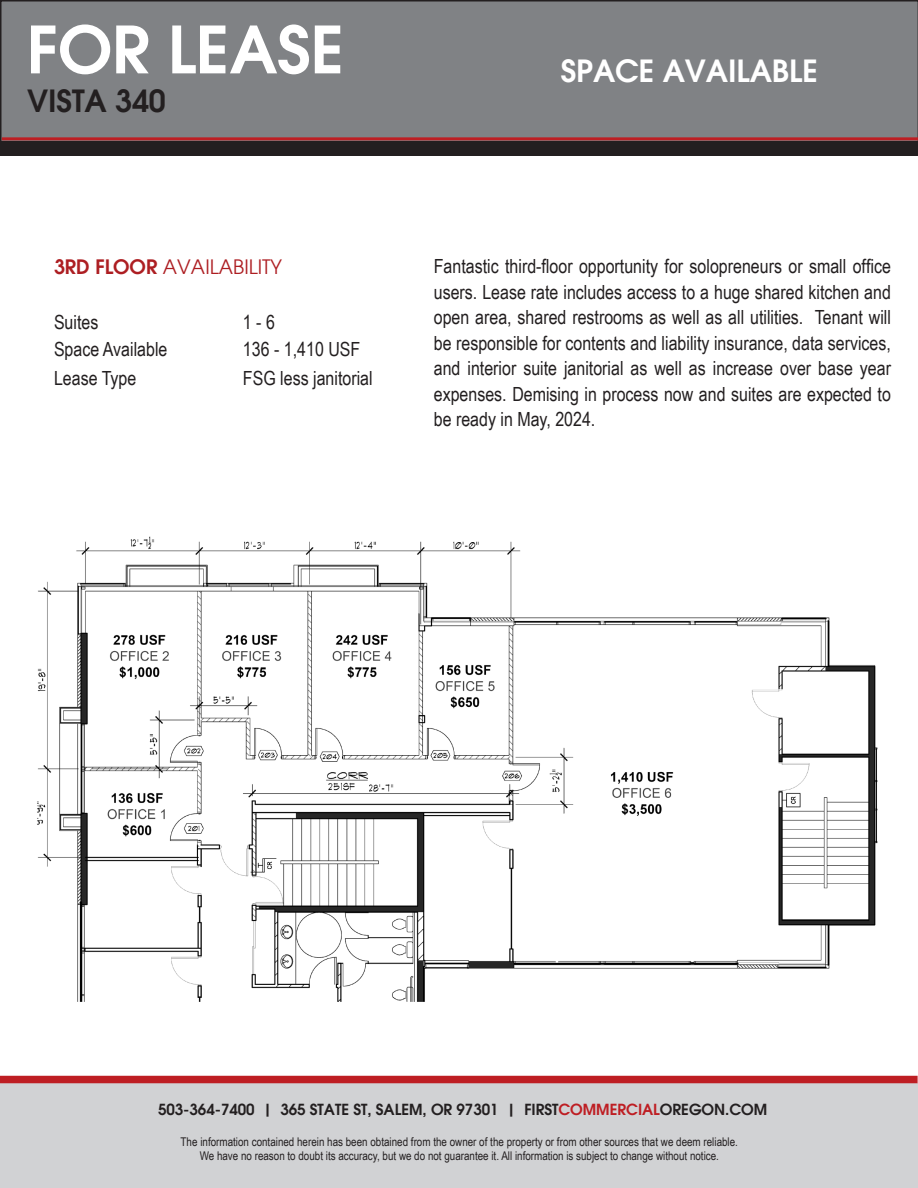
<style>
.page{position:relative;width:918px;height:1188px;background:#fff}
.page>*{position:absolute;margin:0;border:0;box-sizing:border-box;transform-origin:0 0}
.t1{font:600 64.5px "Avant Garde";color:#fff}
.t2{font:600 30px "Avant Garde";color:#fff}
.t3{font:600 30px "Avant Garde";color:#231f20}
.t4{font:19.5px/25.5px "Arial Narrow";color:#231f20;text-align:justify}
.t5{font:19.5px "Avant Garde";color:#ad1e22}
.t6{font:600 15px "Avant Garde";color:#231f20}
.t7{font:12px "Arial Narrow";color:#231f20}
.s1{font-weight:600}
.s2{color:#be1e23}
</style>
<div class="page">
<div style="left:0;top:0;width:918px;height:141px;background:#808285"></div>
<div style="left:0;top:141px;width:918px;height:15px;background:#231f20"></div>
<hr style="left:2px;top:137px;width:916px;height:3px;background:#be1e23">
<div style="left:0;top:1083px;width:918px;height:105px;background:#d1d2d4"></div>
<div style="left:0;top:1076px;width:918px;height:7px;background:#be1e23"></div>
<img style="left:37px;top:536px;width:841px;height:466px">
<p class="t1" style="left:27px;top:8px;width:319px">FOR LEASE</p>
<p class="t3" style="left:27px;top:82px;width:140px">VISTA 340</p>
<p class="t5" style="left:54px;top:255px;width:230px"><span class="s1">3RD FLOOR</span> AVAILABILITY</p>
<p class="t4" style="left:54px;top:309px;width:46px">Suites</p>
<p class="t4" style="left:243px;top:309px;width:33px">1 - 6</p>
<p class="t4" style="left:54px;top:336px;width:115px">Space Available</p>
<p class="t4" style="left:243px;top:336px;width:119px">136 - 1,410 USF</p>
<p class="t4" style="left:54px;top:364px;width:84px">Lease Type</p>
<p class="t4" style="left:243px;top:364px;width:131px">FSG less janitorial</p>
<p class="t2" style="left:561px;top:51px;width:259px">SPACE AVAILABLE</p>
<p class="t4" style="left:434px;top:253px;width:459px">Fantastic third-floor opportunity for solopreneurs or small office users. Lease rate includes access to a huge shared kitchen and open area, shared restrooms as well as all utilities. Tenant will be responsible for contents and liability insurance, data services, and interior suite janitorial as well as increase over base year expenses. Demising in process now and suites are expected to be ready in May, 2024.</p>
<p class="t6" style="left:158px;top:1099px;width:611px">503-364-7400 | 365 STATE ST, SALEM, OR 97301 | FIRST<span class="s2">COMMERCIAL</span>OREGON.COM</p>
<p class="t7" style="left:181px;top:1133px;width:559px">The information contained herein has been obtained from the owner of the property or from other sources that we deem reliable.</p>
<p class="t7" style="left:200px;top:1147px;width:521px">We have no reason to doubt its accuracy, but we do not guarantee it. All information is subject to change without notice.</p>
</div>
